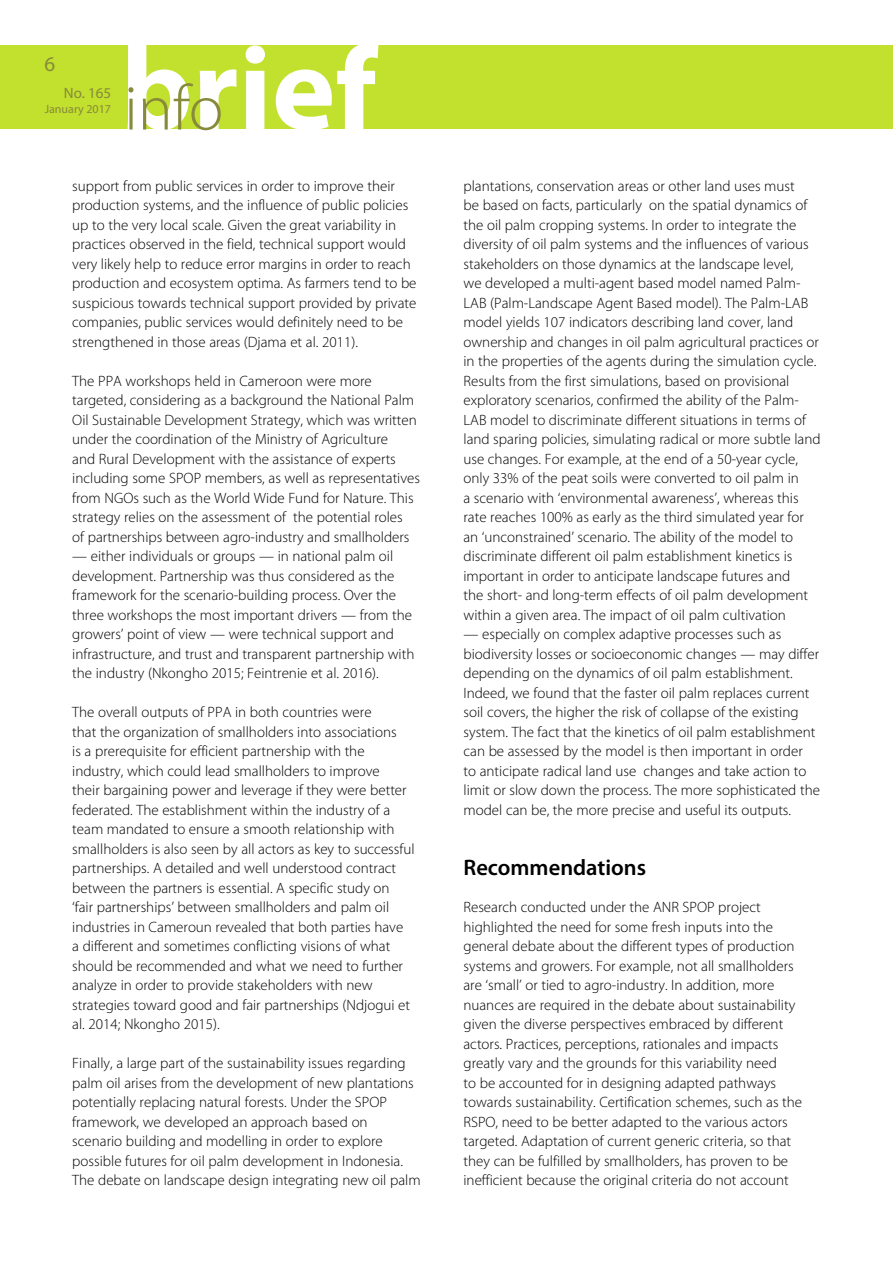
<style>
.page{position:relative;width:893px;height:1263px;background:#fff}
.page>*{position:absolute;margin:0;border:0;box-sizing:border-box;transform-origin:0 0}
.t1{font:600 22.5px "Myriad Pro";color:#000}
.t2{font:21px "Myriad Pro";color:#878a3b}
.t3{font:300 15px/19.5px "Myriad Pro";color:#000}
.t4{font:15px "Myriad Pro";color:#878a3b}
.t5{font:300 15px "Myriad Pro";color:#878a3b}
.t6{font:12px "Myriad Pro";color:#878a3b}
</style>
<div class="page">
<div style="left:0;top:45px;width:893px;height:84px;background:#c2e02e"></div>
<svg style="left:128px;top:45px;width:250px;height:85px"></svg>
<h2 class="t2" style="left:45px;top:51px;width:12px">6</h2>
<p class="t5" style="left:73px;top:85px;width:39px">No. 20</p>
<p class="t6" style="left:45px;top:102px;width:68px">January 2017</p>
<p class="t4" style="left:64px;top:84px;width:49px">No. 164</p>
<p class="t4" style="left:103px;top:84px;width:9px">5</p>
<p class="t3" style="left:72px;top:176px;width:346px">support from public services in order to improve their production systems, and the influence of public policies up to the very local scale. Given the great variability in practices observed in the field, technical support would very likely help to reduce error margins in order to reach production and ecosystem optima. As farmers tend to be suspicious towards technical support provided by private companies, public services would definitely need to be strengthened in those areas (Djama et al. 2011).</p>
<p class="t3" style="left:72px;top:371px;width:349px">The PPA workshops held in Cameroon were more targeted, considering as a background the National Palm Oil Sustainable Development Strategy, which was written under the coordination of the Ministry of Agriculture<br>and Rural Development with the assistance of experts including some SPOP members, as well as representatives from NGOs such as the World Wide Fund for Nature. This strategy relies on the assessment of the potential roles<br>of partnerships between agro-industry and smallholders</p>
<p class="t3" style="left:72px;top:547px;width:344px">— either individuals or groups — in national palm oil development. Partnership was thus considered as the framework for the scenario-building process. Over the three workshops the most important drivers — from the growers’ point of view — were technical support and infrastructure, and trust and transparent partnership with the industry (Nkongho 2015; Feintrenie et al. 2016).</p>
<p class="t3" style="left:72px;top:703px;width:344px">The overall outputs of PPA in both countries were<br>that the organization of smallholders into associations<br>is a prerequisite for efficient partnership with the industry, which could lead smallholders to improve<br>their bargaining power and leverage if they were better federated. The establishment within the industry of a team mandated to ensure a smooth relationship with smallholders is also seen by all actors as key to successful partnerships. A detailed and well understood contract between the partners is essential. A specific study on<br>‘fair partnerships’ between smallholders and palm oil industries in Cameroun revealed that both parties have<br>a different and sometimes conflicting visions of what should be recommended and what we need to further analyze in order to provide stakeholders with new strategies toward good and fair partnerships (Ndjogui et al. 2014; Nkongho 2015).</p>
<p class="t3" style="left:72px;top:1054px;width:350px">Finally, a large part of the sustainability issues regarding palm oil arises from the development of new plantations potentially replacing natural forests. Under the SPOP framework, we developed an approach based on scenario building and modelling in order to explore possible futures for oil palm development in Indonesia.<br>The debate on landscape design integrating new oil palm</p>
<p class="t3" style="left:463px;top:176px;width:359px">plantations, conservation areas or other land uses must<br>be based on facts, particularly on the spatial dynamics of the oil palm cropping systems. In order to integrate the diversity of oil palm systems and the influences of various stakeholders on those dynamics at the landscape level,<br>we developed a multi-agent based model named Palm-LAB (Palm-Landscape Agent Based model). The Palm-LAB model yields 107 indicators describing land cover, land ownership and changes in oil palm agricultural practices or in the properties of the agents during the simulation cycle.<br>Results from the first simulations, based on provisional exploratory scenarios, confirmed the ability of the Palm-LAB model to discriminate different situations in terms of land sparing policies, simulating radical or more subtle land use changes. For example, at the end of a 50-year cycle, only 33% of the peat soils were converted to oil palm in<br>a scenario with ‘environmental awareness’, whereas this rate reaches 100% as early as the third simulated year for an ‘unconstrained’ scenario. The ability of the model to discriminate different oil palm establishment kinetics is important in order to anticipate landscape futures and<br>the short- and long-term effects of oil palm development within a given area. The impact of oil palm cultivation</p>
<p class="t3" style="left:463px;top:625px;width:358px">— especially on complex adaptive processes such as biodiversity losses or socioeconomic changes — may differ depending on the dynamics of oil palm establishment.<br>Indeed, we found that the faster oil palm replaces current soil covers, the higher the risk of collapse of the existing system. The fact that the kinetics of oil palm establishment can be assessed by the model is then important in order<br>to anticipate radical land use changes and take action to limit or slow down the process. The more sophisticated the model can be, the more precise and useful its outputs.</p>
<h1 class="t1" style="left:463px;top:853px;width:184px">Recommendations</h1>
<p class="t3" style="left:463px;top:898px;width:340px">Research conducted under the ANR SPOP project highlighted the need for some fresh inputs into the general debate about the different types of production systems and growers. For example, not all smallholders are ‘small’ or tied to agro-industry. In addition, more nuances are required in the debate about sustainability given the diverse perspectives embraced by different actors. Practices, perceptions, rationales and impacts greatly vary and the grounds for this variability need<br>to be accounted for in designing adapted pathways towards sustainability. Certification schemes, such as the RSPO, need to be better adapted to the various actors targeted. Adaptation of current generic criteria, so that they can be fulfilled by smallholders, has proven to be inefficient because the original criteria do not account</p>
</div>
